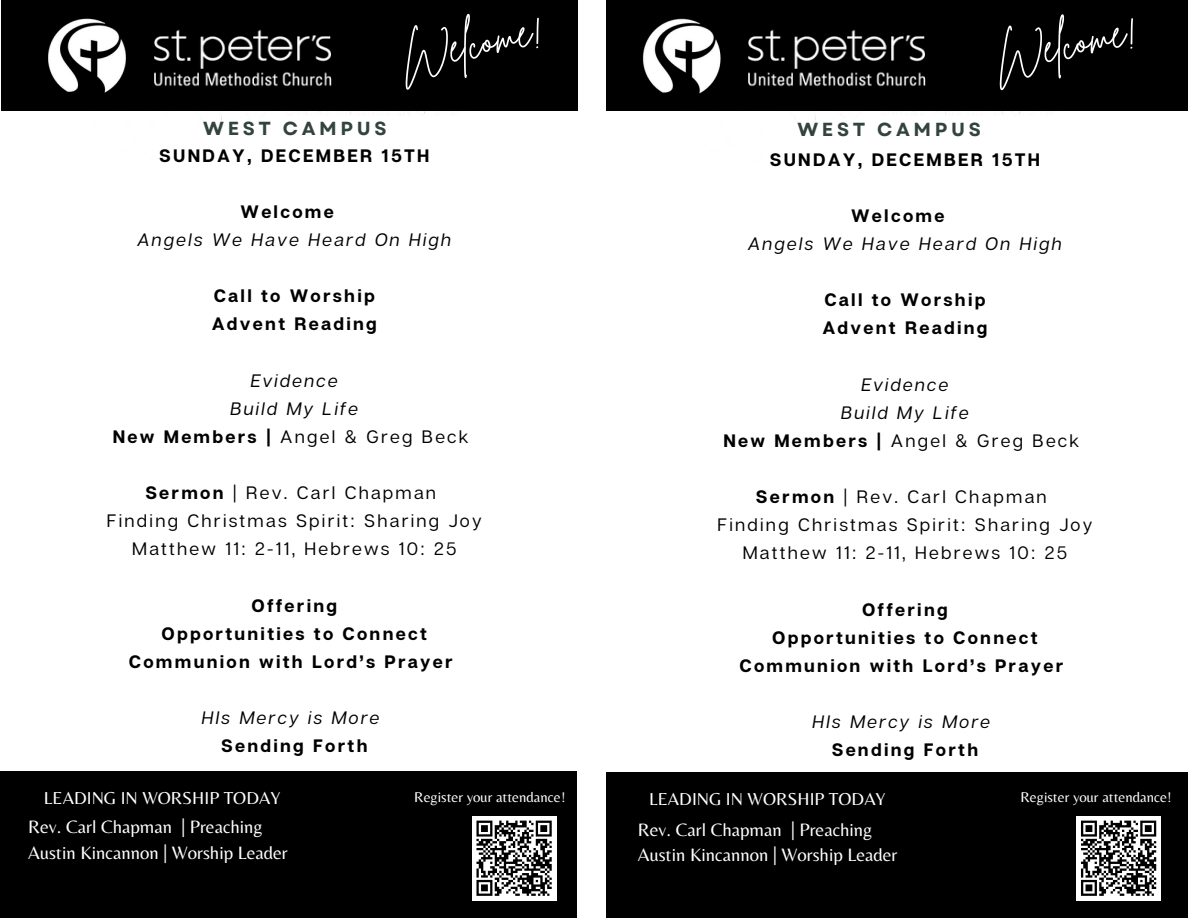
<style>
.page{position:relative;width:1188px;height:918px;background:#fff}
.page>*{position:absolute;margin:0;border:0;box-sizing:border-box;transform-origin:0 0}
.t1{font:43.95px "Brittany Signature";color:#fff}
.t2{font:700 18.9px "Garet";letter-spacing:.195em;color:#33443c}
.t3{font:18.75px/25.8px "Belleza";color:#fff}
.t4{font:700 18px/28.2px "Articulat CF";letter-spacing:.125em;color:#000}
.t5{font:18px/28.2px "Articulat CF";letter-spacing:.125em;color:#000;text-align:center}
.t6{font:italic 18px/28.2px "Articulat CF";letter-spacing:.125em;color:#000;text-align:center}
.t7{font:18px "Belleza";color:#fff}
.t8{font:14.7px "Belleza";color:#fff}
.s1{font-weight:700;font-style:normal}
.s2{font-style:normal}
.s3{font-weight:700}
</style>
<div class="page">
<div style="left:1px;top:771px;width:576px;height:147px;background:#000"></div>
<img style="left:162px;top:110px;width:331px;height:16px">
<div style="left:472px;top:816px;width:84px;height:84px;background:#fff"></div>
<svg style="left:476px;top:820px;width:76px;height:76px"></svg>
<div style="left:1px;top:0;width:576px;height:110px;background:#000"></div>
<img style="left:48px;top:18px;width:78px;height:75px">
<img style="left:154px;top:29px;width:178px;height:58px">
<div style="left:607px;top:772px;width:581px;height:146px;background:#000"></div>
<div style="left:1076px;top:816px;width:85px;height:84px;background:#fff"></div>
<svg style="left:1081px;top:820px;width:76px;height:76px"></svg>
<div style="left:607px;top:0;width:581px;height:111px;background:#000"></div>
<img style="left:642px;top:18px;width:79px;height:76px">
<img style="left:748px;top:29px;width:178px;height:58px">
<p class="t1" style="left:394px;top:30px;width:148px;rotate:-12deg">Welcome!</p>
<p class="t2" style="left:203px;top:115px;width:185px">WEST CAMPUS</p>
<p class="t4" style="left:159px;top:141px;width:272px">SUNDAY, DECEMBER 15TH</p>
<p class="t4" style="left:241px;top:197px;width:95px">Welcome</p>
<p class="t6" style="left:138px;top:225px;width:315px">Angels We Have Heard On High</p>
<p class="t4" style="left:212px;top:281px;width:167px">Call to Worship<br>Advent Reading</p>
<p class="t6" style="left:113px;top:366px;width:357px">Evidence<br>Build My Life<br><span class="s1">New Members |</span> <span class="s2">Angel &amp; Greg Beck</span></p>
<p class="t5" style="left:107px;top:478px;width:376px"><span class="s3">Sermon</span> | Rev. Carl Chapman<br>Finding Christmas Spirit: Sharing Joy<br>Matthew 11: 2-11, Hebrews 10: 25</p>
<p class="t4" style="left:129px;top:591px;width:325px;text-align:center">Offering<br>Opportunities to Connect<br>Communion with Lord’s Prayer</p>
<p class="t6" style="left:202px;top:703px;width:179px">HIs Mercy is More</p>
<p class="t4" style="left:221px;top:731px;width:148px">Sending Forth</p>
<p class="t7" style="left:44px;top:788px;width:238px">LEADING IN WORSHIP TODAY</p>
<h1 class="t8" style="left:414px;top:788px;width:153px">Register your attendance!</h1>
<p class="t1" style="left:988px;top:30px;width:148px;rotate:-12deg">Welcome!</p>
<p class="t2" style="left:797px;top:116px;width:185px">WEST CAMPUS</p>
<p class="t4" style="left:770px;top:145px;width:272px">SUNDAY, DECEMBER 15TH</p>
<p class="t4" style="left:851px;top:201px;width:95px">Welcome</p>
<p class="t6" style="left:748px;top:229px;width:315px">Angels We Have Heard On High</p>
<p class="t4" style="left:822px;top:285px;width:167px">Call to Worship<br>Advent Reading</p>
<p class="t6" style="left:723px;top:370px;width:357px">Evidence<br>Build My Life<br><span class="s1">New Members |</span> <span class="s2">Angel &amp; Greg Beck</span></p>
<p class="t5" style="left:718px;top:482px;width:376px"><span class="s3">Sermon</span> | Rev. Carl Chapman<br>Finding Christmas Spirit: Sharing Joy<br>Matthew 11: 2-11, Hebrews 10: 25</p>
<p class="t4" style="left:740px;top:595px;width:325px;text-align:center">Offering<br>Opportunities to Connect<br>Communion with Lord’s Prayer</p>
<p class="t6" style="left:812px;top:707px;width:179px">HIs Mercy is More</p>
<p class="t4" style="left:832px;top:735px;width:148px">Sending Forth</p>
<h1 class="t7" style="left:649px;top:788px;width:238px">LEADING IN WORSHIP TODAY</h1>
<p class="t8" style="left:1021px;top:788px;width:153px">Register your attendance!</p>
<h2 class="t3" style="left:28px;top:814px;width:261px">Rev. Carl Chapman | Preaching<br>Austin Kincannon | Worship Leader</h2>
<p class="t3" style="left:638px;top:816px;width:261px">Rev. Carl Chapman | Preaching<br>Austin Kincannon | Worship Leader</p>
</div>
